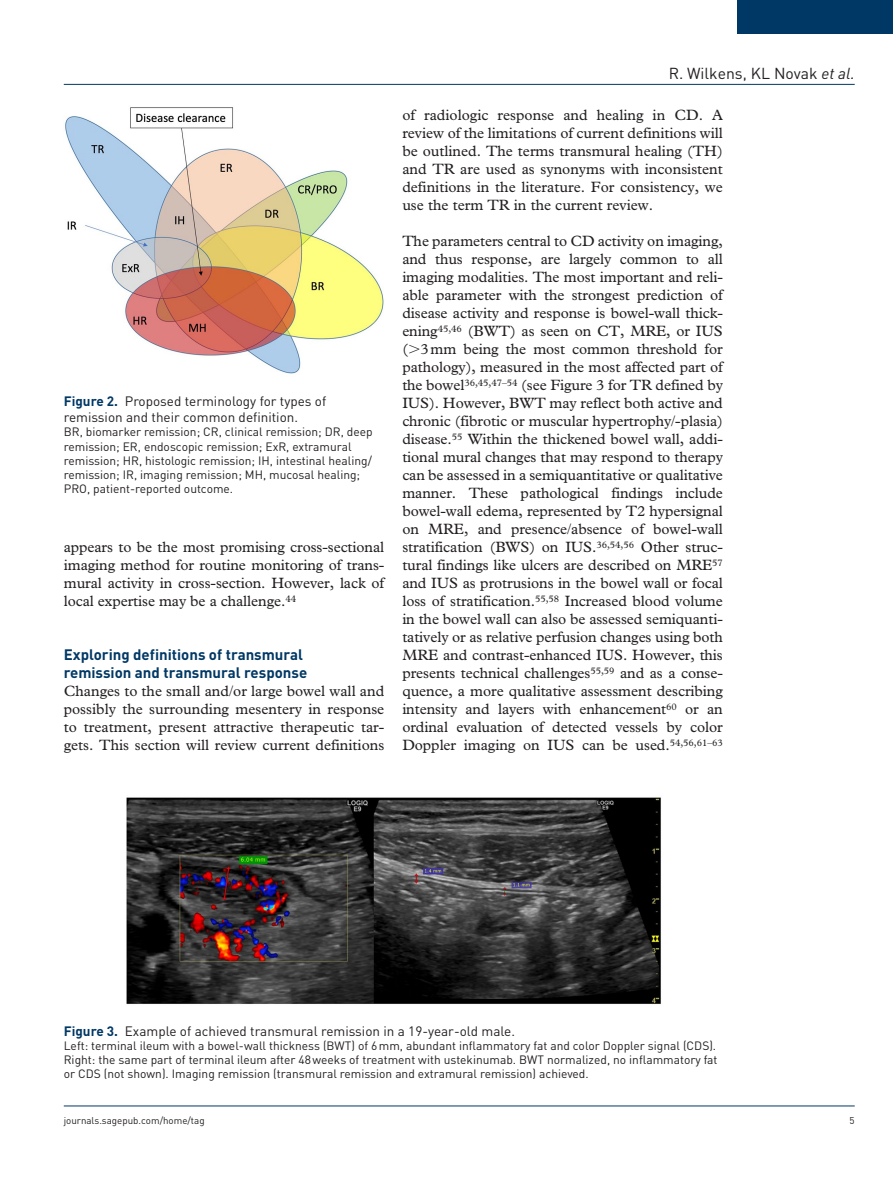
<style>
.page{position:relative;width:893px;height:1191px;background:#fff}
.page>*{position:absolute;margin:0;border:0;box-sizing:border-box;transform-origin:0 0}
.t1{font:15.75px "DIN";color:#231f20}
.t2{font:15px/18px "Plantin Std";color:#231f20;text-align:justify}
.t3{font:700 15px/18px "DIN";color:#003865}
.t4{font:13.5px/15.8px "DIN";color:#231f20}
.t5{font:12px/14.2px "DIN";color:#231f20}
.t6{font:9.75px "DIN";color:#231f20}
.s1{font-weight:700;color:#003865}
.s2{font-style:italic}
</style>
<div class="page">
<hr style="left:64px;top:84px;width:791px;height:1px;background:#003865">
<hr style="left:64px;top:1105px;width:791px;height:1px;background:#003865">
<div style="left:738px;top:0;width:155px;height:34px;background:#003865"></div>
<img style="left:65px;top:107px;width:319px;height:267px">
<img style="left:126px;top:797px;width:535px;height:207px">
<p class="t4" style="left:64px;top:393px;width:264px"><span class="s1">Figure 2.</span> Proposed terminology for types of remission and their common definition.</p>
<p class="t5" style="left:64px;top:424px;width:310px">BR, biomarker remission; CR, clinical remission; DR, deep remission; ER, endoscopic remission; ExR, extramural remission; HR, histologic remission; IH, intestinal healing/ remission; IR, imaging remission; MH, mucosal healing; PRO, patient-reported outcome.</p>
<p class="t2" style="left:64px;top:538px;width:322px">appears to be the most promising cross-sectional imaging method for routine monitoring of trans&shy;mural activity in cross-section. However, lack of local expertise may be a challenge.<sup>44</sup></p>
<p class="t3" style="left:64px;top:645px;width:245px">Exploring definitions of transmural remission and transmural response</p>
<p class="t2" style="left:64px;top:682px;width:322px">Changes to the small and/or large bowel wall and possibly the surrounding mesentery in response to treatment, present attractive therapeutic tar&shy;gets. This section will review current definitions</p>
<p class="t1" style="left:669px;top:63px;width:188px">R. Wilkens, KL Novak <span class="s2">et al.</span></p>
<p class="t2" style="left:402px;top:106px;width:322px">of radiologic response and healing in CD. A review of the limitations of current definitions will be outlined. The terms transmural healing (TH) and TR are used as synonyms with inconsistent definitions in the literature. For consistency, we use the term TR in the current review.</p>
<p class="t2" style="left:402px;top:232px;width:322px">The parameters central to CD activity on imaging, and thus response, are largely common to all imaging modalities. The most important and reli&shy;able parameter with the strongest prediction of disease activity and response is bowel-wall thick&shy;ening<sup>45,46</sup> (BWT) as seen on CT, MRE, or IUS ( 3mm being the most common threshold for pathology), measured in the most affected part of the bowel<sup>36,45,47–54</sup> (see Figure 3 for TR defined by IUS). However, BWT may reflect both active and chronic (fibrotic or muscular hypertrophy/-plasia) disease.<sup>55</sup> Within the thickened bowel wall, addi&shy;tional mural changes that may respond to therapy can be assessed in a semiquantitative or qualitative manner. These pathological findings include bowel-wall edema, represented by T2 hypersignal on MRE, and presence/absence of bowel-wall stratification (BWS) on IUS.<sup>36,54,56</sup> Other struc&shy;tural findings like ulcers are described on MRE<sup>57 </sup>and IUS as protrusions in the bowel wall or focal loss of stratification.<sup>55,58</sup> Increased blood volume in the bowel wall can also be assessed semiquanti&shy;tatively or as relative perfusion changes using both MRE and contrast-enhanced IUS. However, this presents technical challenges<sup>55,59</sup> and as a conse&shy;quence, a more qualitative assessment describing intensity and layers with enhancement<sup>60</sup> or an ordinal evaluation of detected vessels by color Doppler imaging on IUS can be used.<sup>54,56,61–63</sup></p>
<p class="t4" style="left:64px;top:1022px;width:453px"><span class="s1">Figure 3.</span> Example of achieved transmural remission in a 19-year-old male.</p>
<p class="t5" style="left:64px;top:1038px;width:655px;text-align:justify">Left: terminal ileum with a bowel-wall thickness (BWT) of 6mm, abundant inflammatory fat and color Doppler signal (CDS).<br>Right: the same part of terminal ileum after 48weeks of treatment with ustekinumab. BWT normalized, no inflammatory fat or CDS (not shown). Imaging remission (transmural remission and extramural remission) achieved.</p>
<p class="t6" style="left:64px;top:1114px;width:142px">journals.sagepub.com/home/tag</p>
<p class="t6" style="left:850px;top:1114px;width:7px">5</p>
</div>
